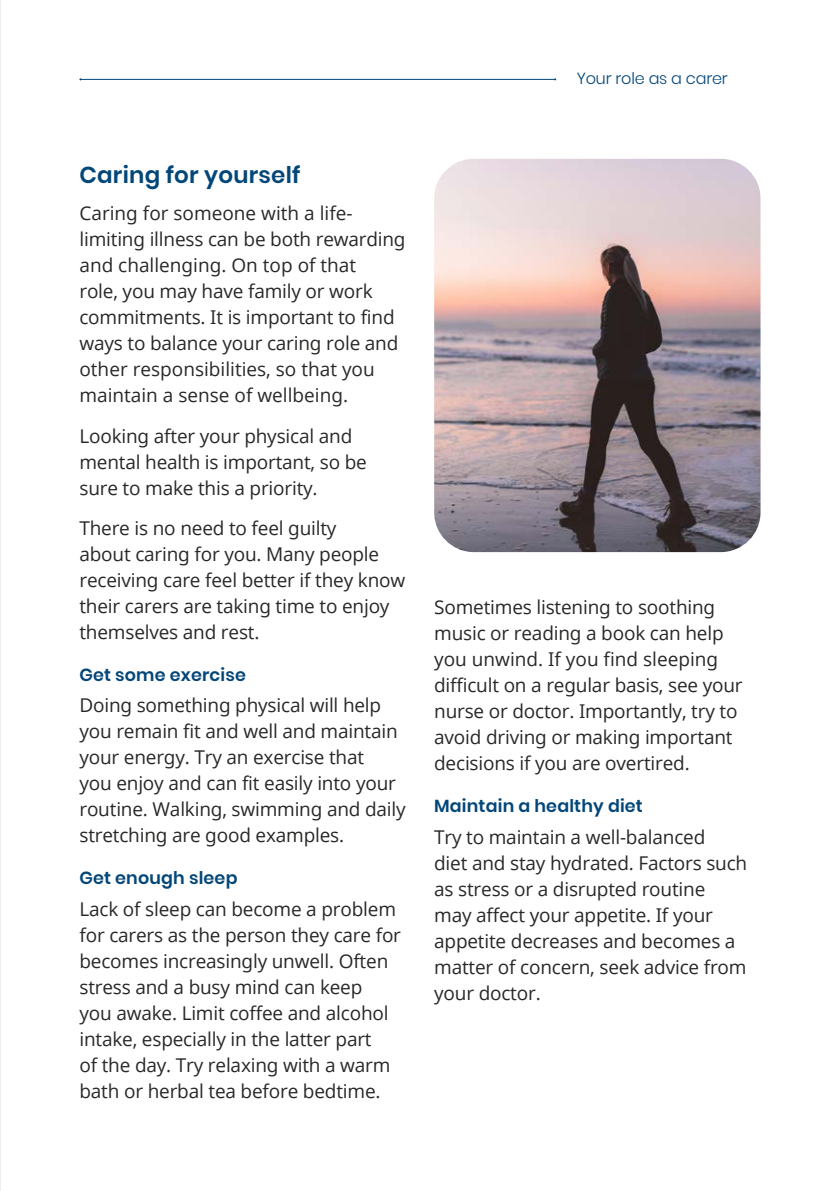
<style>
.page{position:relative;width:840px;height:1191px;background:#fff}
.page>*{position:absolute;margin:0;border:0;box-sizing:border-box;transform-origin:0 0}
.t1{font:600 23px "Poppins";letter-spacing:.01em;color:#034678}
.t2{font:19px/26px "Open Sans";letter-spacing:-.01em;color:#282827}
.t3{font:600 17.6px "Poppins";letter-spacing:.01em;color:#034678}
.t4{font:300 16px "Poppins";letter-spacing:-.01em;color:#034678}
</style>
<div class="page">
<img style="left:0;top:540px;width:1px;height:299px">
<img style="left:434px;top:159px;width:326px;height:393px">
<hr style="left:80px;top:79px;width:475px;height:1px;background:#034678">
<p class="t4" style="left:576px;top:69px;width:152px">Your role as a carer</p>
<p class="t1" style="left:79px;top:165px;width:222px">Caring for yourself</p>
<p class="t2" style="left:79px;top:200px;width:327px">Caring for someone with a life&shy;limiting illness can be both rewarding and challenging. On top of that<br>role, you may have family or work commitments. It is important to find ways to balance your caring role and other responsibilities, so that you maintain a sense of wellbeing.</p>
<p class="t2" style="left:79px;top:422px;width:289px">Looking after your physical and mental health is important, so be sure to make this a priority.</p>
<p class="t2" style="left:79px;top:514px;width:327px">There is no need to feel guilty<br>about caring for you. Many people receiving care feel better if they know their carers are taking time to enjoy themselves and rest.</p>
<p class="t3" style="left:79px;top:667px;width:168px">Get some exercise</p>
<p class="t2" style="left:79px;top:692px;width:328px">Doing something physical will help you remain fit and well and maintain your energy. Try an exercise that<br>you enjoy and can fit easily into your routine. Walking, swimming and daily stretching are good examples.</p>
<p class="t3" style="left:79px;top:870px;width:159px">Get enough sleep</p>
<p class="t2" style="left:79px;top:895px;width:323px">Lack of sleep can become a problem for carers as the person they care for becomes increasingly unwell. Often stress and a busy mind can keep<br>you awake. Limit coffee and alcohol intake, especially in the latter part<br>of the day. Try relaxing with a warm bath or herbal tea before bedtime.</p>
<p class="t2" style="left:434px;top:593px;width:310px">Sometimes listening to soothing music or reading a book can help you unwind. If you find sleeping difficult on a regular basis, see your nurse or doctor. Importantly, try to avoid driving or making important decisions if you are overtired.</p>
<p class="t3" style="left:434px;top:798px;width:210px">Maintain a healthy diet</p>
<p class="t2" style="left:434px;top:823px;width:314px">Try to maintain a well-balanced<br>diet and stay hydrated. Factors such as stress or a disrupted routine may affect your appetite. If your appetite decreases and becomes a matter of concern, seek advice from your doctor.</p>
</div>
